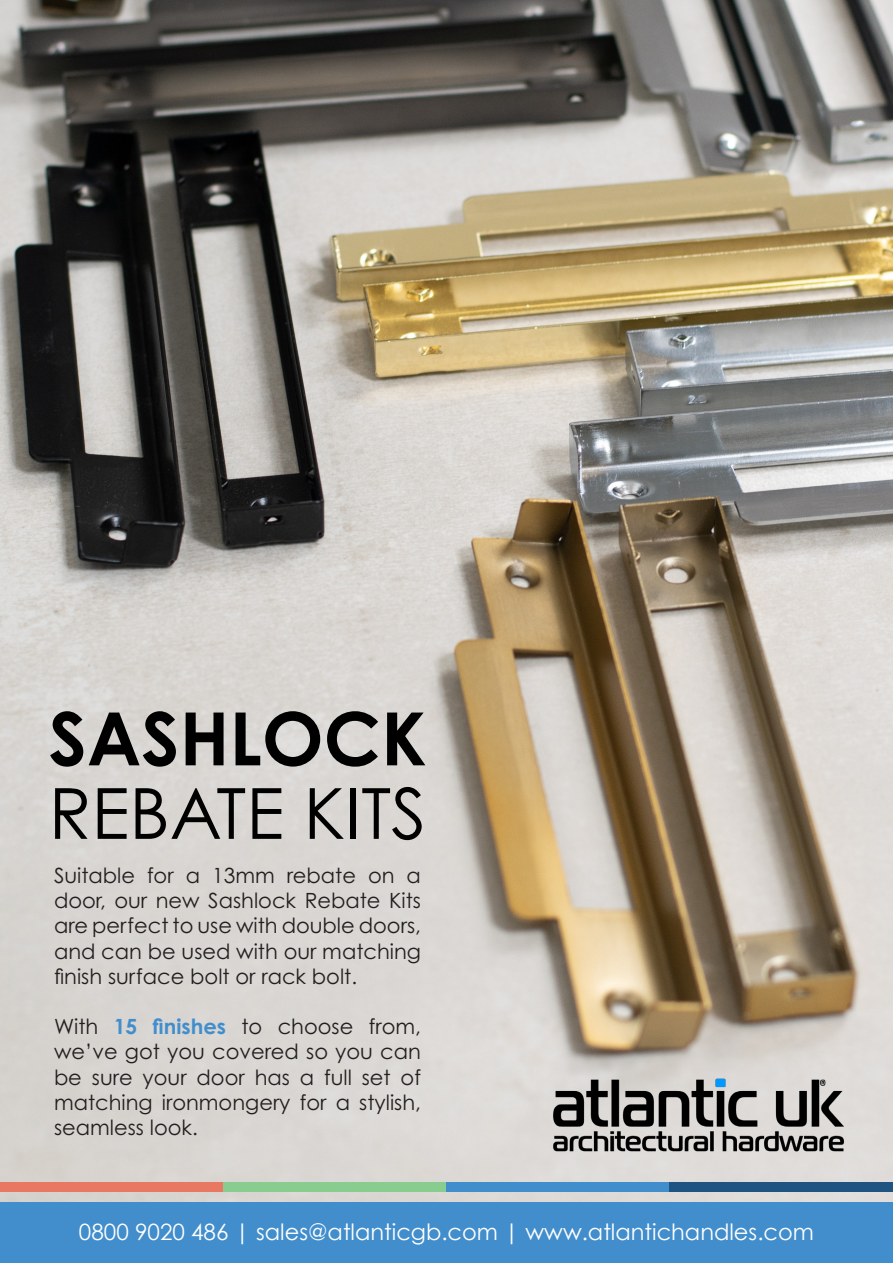
<style>
.page{position:relative;width:893px;height:1263px;background:#fff}
.page>*{position:absolute;margin:0;border:0;box-sizing:border-box;transform-origin:0 0}
.t1{font:700 73.5px "Century Gothic Pro";color:#000}
.t2{font:70.5px "Century Gothic Pro";color:#000}
.t3{font:22.5px "Century Gothic";color:#fff}
.t4{font:21px/25.2px "Century Gothic Pro";color:#231f20;text-align:justify}
.s1{font-weight:700;color:#428ecc}
</style>
<div class="page">
<img style="left:0;top:0;width:893px;height:1202px">
<img style="left:540px;top:1052px;width:316px;height:126px">
<div style="left:0;top:1202px;width:893px;height:61px;background:#428ecc"></div>
<div style="left:0;top:1182px;width:223px;height:10px;background:#e87861"></div>
<div style="left:223px;top:1182px;width:223px;height:10px;background:#89cc8f"></div>
<div style="left:446px;top:1182px;width:224px;height:10px;background:#428ecc"></div>
<div style="left:670px;top:1182px;width:223px;height:10px;background:#1e5382"></div>
<p class="t1" style="left:49px;top:693px;width:379px">SASHLOCK</p>
<p class="t2" style="left:49px;top:770px;width:379px">REBATE KITS</p>
<p class="t4" style="left:54px;top:862px;width:368px">Suitable for a 13mm rebate on a door, our new Sashlock Rebate Kits are perfect to use with double doors, and can be used with our matching finish surface bolt or rack bolt.</p>
<p class="t4" style="left:54px;top:1014px;width:368px">With <span class="s1">15 finishes</span> to choose from, we’ve got you covered so you can be sure your door has a full set of matching ironmongery for a stylish, seamless look.</p>
<p class="t3" style="left:79px;top:1216px;width:736px">0800 9020 486 | sales@atlanticgb.com | www.atlantichandles.com</p>
</div>
